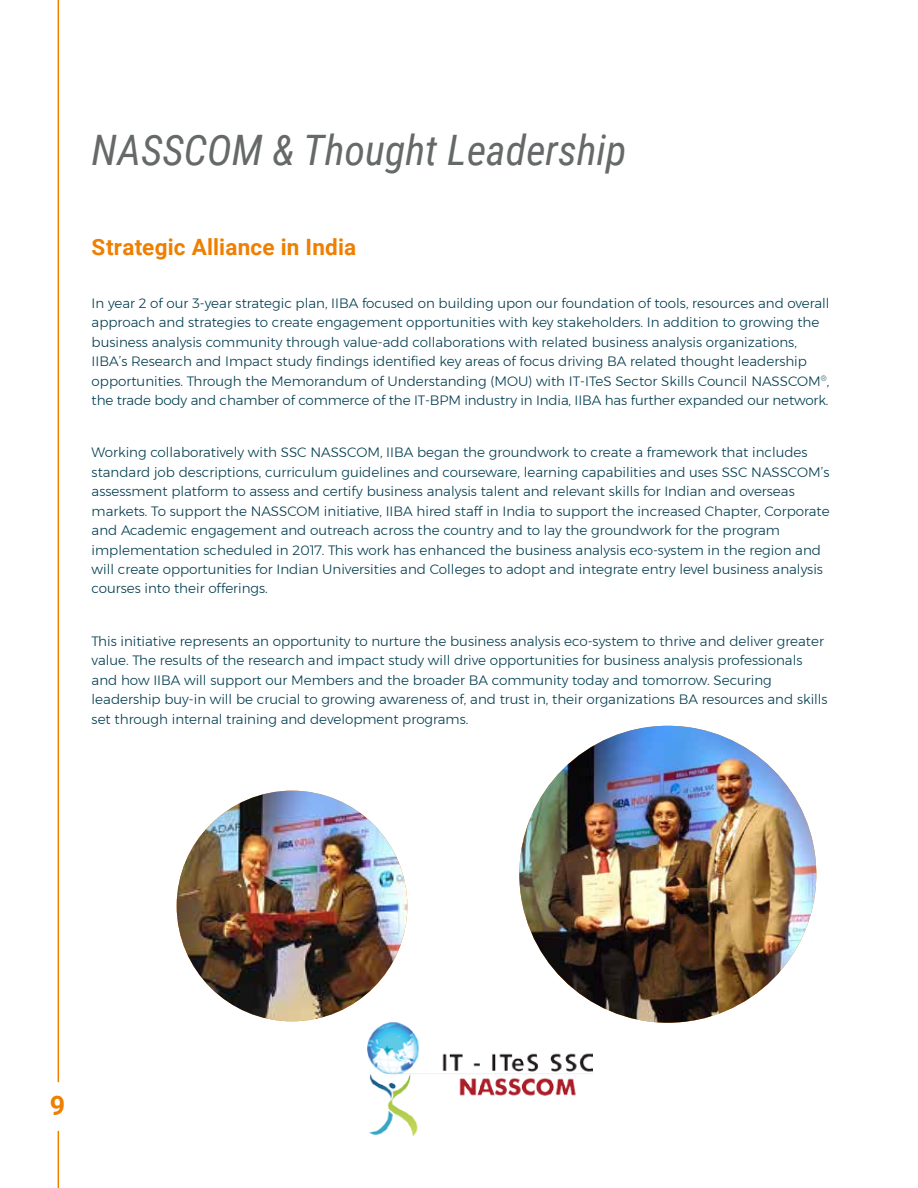
<style>
.page{position:relative;width:918px;height:1188px;background:#fff}
.page>*{position:absolute;margin:0;border:0;box-sizing:border-box;transform-origin:0 0}
.t1{font:italic 42px "Roboto Condensed";color:#666969}
.t2{font:700 26.85px "Roboto";color:#ee7f00}
.t3{font:700 22.5px "Roboto";letter-spacing:.01em;color:#ee7f00}
.t4{font:300 13.5px/19.5px "Montserrat";color:#003c4f}
</style>
<div class="page">
<hr style="left:58px;top:0;width:1px;height:1082px;background:#ee7f00">
<hr style="left:58px;top:1131px;width:1px;height:57px;background:#ee7f00">
<img style="left:519px;top:726px;width:297px;height:297px;border-radius:148px">
<img style="left:177px;top:791px;width:230px;height:230px;border-radius:115px">
<img style="left:367px;top:1023px;width:226px;height:113px">
<h1 class="t1" style="left:92px;top:121px;width:536px">NASSCOM &amp; Thought Leadership</h1>
<h3 class="t3" style="left:92px;top:232px;width:266px">Strategic Alliance in India</h3>
<p class="t4" style="left:92px;top:293px;width:740px">In year 2 of our 3-year strategic plan, IIBA focused on building upon our foundation of tools, resources and overall approach and strategies to create engagement opportunities with key stakeholders. In addition to growing the business analysis community through value-add collaborations with related business analysis organizations, IIBA’s Research and Impact study findings identified key areas of focus driving BA related thought leadership opportunities. Through the Memorandum of Understanding (MOU) with IT-ITeS Sector Skills Council NASSCOM<sup>®</sup>, the trade body and chamber of commerce of the IT-BPM industry in India, IIBA has further expanded our network.</p>
<p class="t4" style="left:92px;top:443px;width:740px">Working collaboratively with SSC NASSCOM, IIBA began the groundwork to create a framework that includes standard job descriptions, curriculum guidelines and courseware, learning capabilities and uses SSC NASSCOM’s assessment platform to assess and certify business analysis talent and relevant skills for Indian and overseas markets. To support the NASSCOM initiative, IIBA hired staff in India to support the increased Chapter, Corporate and Academic engagement and outreach across the country and to lay the groundwork for the program implementation scheduled in 2017. This work has enhanced the business analysis eco-system in the region and will create opportunities for Indian Universities and Colleges to adopt and integrate entry level business analysis courses into their offerings.</p>
<p class="t4" style="left:92px;top:631px;width:738px">This initiative represents an opportunity to nurture the business analysis eco-system to thrive and deliver greater value. The results of the research and impact study will drive opportunities for business analysis professionals and how IIBA will support our Members and the broader BA community today and tomorrow. Securing leadership buy-in will be crucial to growing awareness of, and trust in, their organizations BA resources and skills set through internal training and development programs.</p>
<h2 class="t2" style="left:50px;top:1087px;width:17px">9</h2>
</div>
